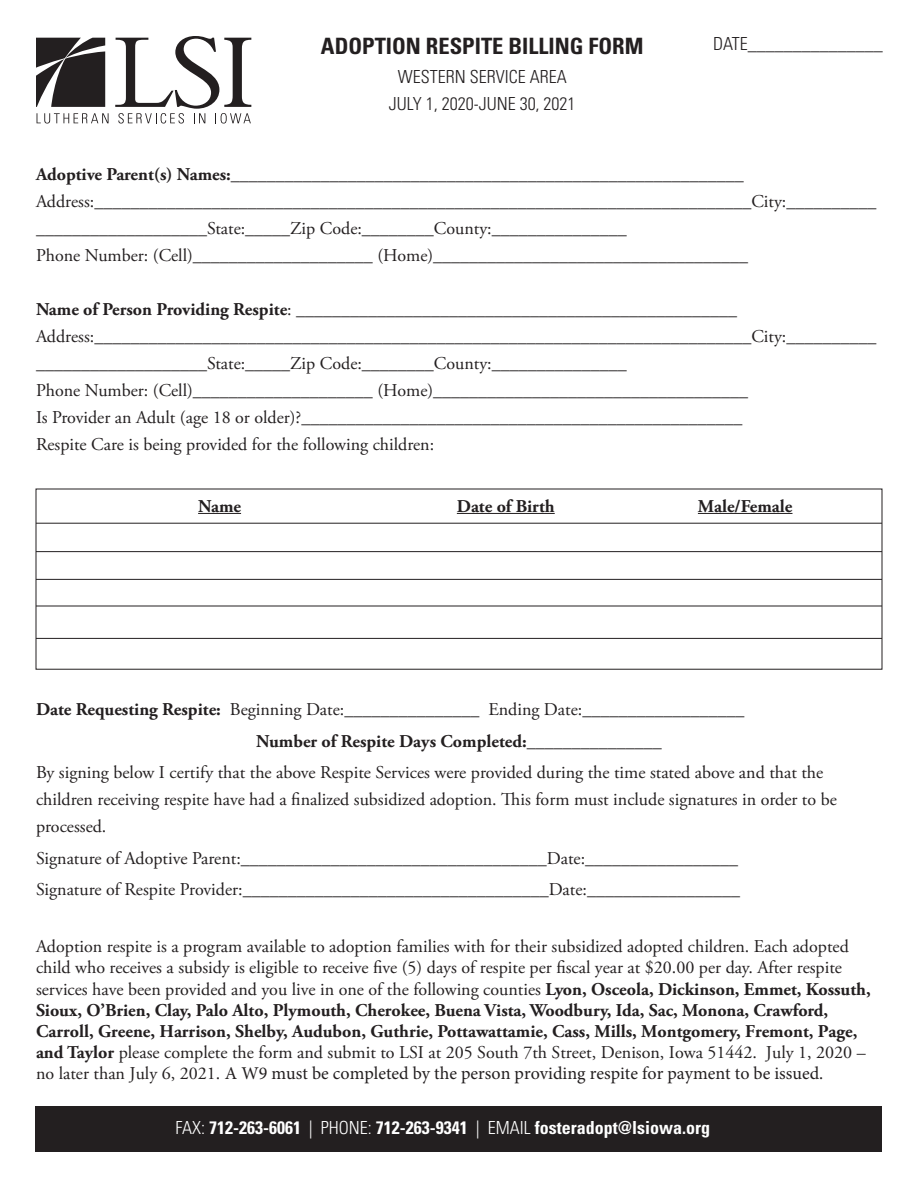
<style>
.page{position:relative;width:918px;height:1188px;background:#fff}
.page>*{position:absolute;margin:0;border:0;box-sizing:border-box;transform-origin:0 0}
.t1{font:700 condensed 22.5px "Univers";color:#231f20}
.t2{font:18px/21.1px "Adobe Garamond Pro";color:#231f20}
.t3{font:700 18px "Adobe Garamond Pro";color:#231f20}
.t4{font:700 condensed 18px "Univers";color:#fff}
.t5{font:300 condensed 18px/27px "Univers";color:#231f20;text-align:center}
.s1{font-weight:700}
.s2{font-weight:400}
.s3{font-family:"Minion Pro"}
.s4{font-weight:300}
</style>
<div class="page">
<hr style="left:198px;top:513px;width:43px;height:1px;background:#231f20">
<hr style="left:698px;top:513px;width:94px;height:1px;background:#231f20">
<hr style="left:457px;top:513px;width:98px;height:1px;background:#231f20">
<hr style="left:36px;top:523px;width:846px;height:1px;background:#231f20">
<hr style="left:36px;top:551px;width:846px;height:1px;background:#231f20">
<hr style="left:36px;top:579px;width:846px;height:1px;background:#231f20">
<hr style="left:36px;top:606px;width:846px;height:1px;background:#231f20">
<svg style="left:36px;top:38px;width:69px;height:69px;background:#434040"></svg>
<svg style="left:37px;top:113px;width:72px;height:11px"></svg>
<svg style="left:115px;top:36px;width:136px;height:88px"></svg>
<div style="left:36px;top:1106px;width:846px;height:46px;background:#231f20"></div>
<hr style="left:36px;top:638px;width:846px;height:1px;background:#231f20">
<p class="t1" style="left:321px;top:32px;width:324px">ADOPTION RESPITE BILLING FORM</p>
<p class="t5" style="left:713px;top:30px;width:171px">DATE_______________</p>
<p class="t5" style="left:389px;top:63px;width:188px">WESTERN SERVICE AREA<br>JULY 1, 2020-JUNE 30, 2021</p>
<p class="t2" style="left:36px;top:165px;width:709px"><span class="s1">Adoptive Parent(s) Names:</span>_________________________________________________________</p>
<p class="t2" style="left:36px;top:189px;width:842px;line-height:27px">Address:_________________________________________________________________________City:__________ ___________________State:_____Zip Code:________County:_______________</p>
<p class="t2" style="left:36px;top:246px;width:714px">Phone Number: (Cell)____________________ (Home)___________________________________</p>
<p class="t2" style="left:36px;top:300px;width:703px"><span class="s1">Name of Person Providing Respite</span>: _________________________________________________</p>
<p class="t2" style="left:36px;top:324px;width:842px;line-height:27px">Address:_________________________________________________________________________City:__________ ___________________State:_____Zip Code:________County:_______________</p>
<p class="t2" style="left:36px;top:381px;width:714px">Phone Number: (Cell)____________________ (Home)___________________________________</p>
<p class="t2" style="left:36px;top:408px;width:708px">Is Provider an Adult (age 18 or older)?_________________________________________________</p>
<p class="t2" style="left:36px;top:435px;width:400px">Respite Care is being provided for the following children:</p>
<p class="t3" style="left:198px;top:495px;width:44px">Name</p>
<p class="t3" style="left:457px;top:495px;width:99px">Date of Birth</p>
<p class="t3" style="left:698px;top:495px;width:96px">Male/Female</p>
<p class="t2" style="left:36px;top:699px;width:710px"><span class="s1">Date Requesting Respite:</span> Beginning Date:_______________ Ending Date:__________________</p>
<p class="t3" style="left:256px;top:730px;width:407px">Number of Respite Days Completed:<span class="s2">_______________</span></p>
<p class="t2" style="left:36px;top:762px;width:789px">By signing below I certify that the above Respite Services were provided during the time stated above and that the</p>
<p class="t2" style="left:36px;top:786px;width:802px;line-height:27px">children receiving respite have had a finalized subsidized adoption. This form must include signatures in order to be processed.</p>
<p class="t2" style="left:36px;top:843px;width:706px;line-height:31.5px">Signature of Adoptive Parent:__________________________________Date:_________________<br>Signature of Respite Provider:__________________________________Date:_________________</p>
<p class="t2" style="left:36px;top:936px;width:836px">Adoption respite is a program available to adoption families with for their subsidized adopted children. Each adopted child who receives a subsidy is eligible to receive five (5) days of respite per fiscal year at $20.00 per day. After respite services have been provided and you live in one of the following counties <span class="s1">Lyon, Osceola, Dickinson, Emmet, Kossuth, Sioux, O’Brien, Clay, Palo Alto, Plymouth, Cherokee, Buena Vista, Woodbury, Ida, Sac, Monona, Crawford, Carroll, Greene, Harrison, Shelby, Audubon, Guthrie, Pottawattamie, Cass, Mills, Montgomery, Fremont, Page, and Taylor</span> please complete the form and submit to LSI at 205 South 7th Street, Denison, Iowa 51442. July 1, 2020 – no later than July 6, 2021. <span class="s3">A W9 must be completed by the person providing respite for payment to be issued.</span></p>
<p class="t4" style="left:175px;top:1117px;width:536px"><span class="s4">FAX:</span> 712-263-6061 <span class="s4">| PHONE:</span> 712-263-9341 <span class="s4">| EMAIL</span> fosteradopt@lsiowa.org</p>
</div>
